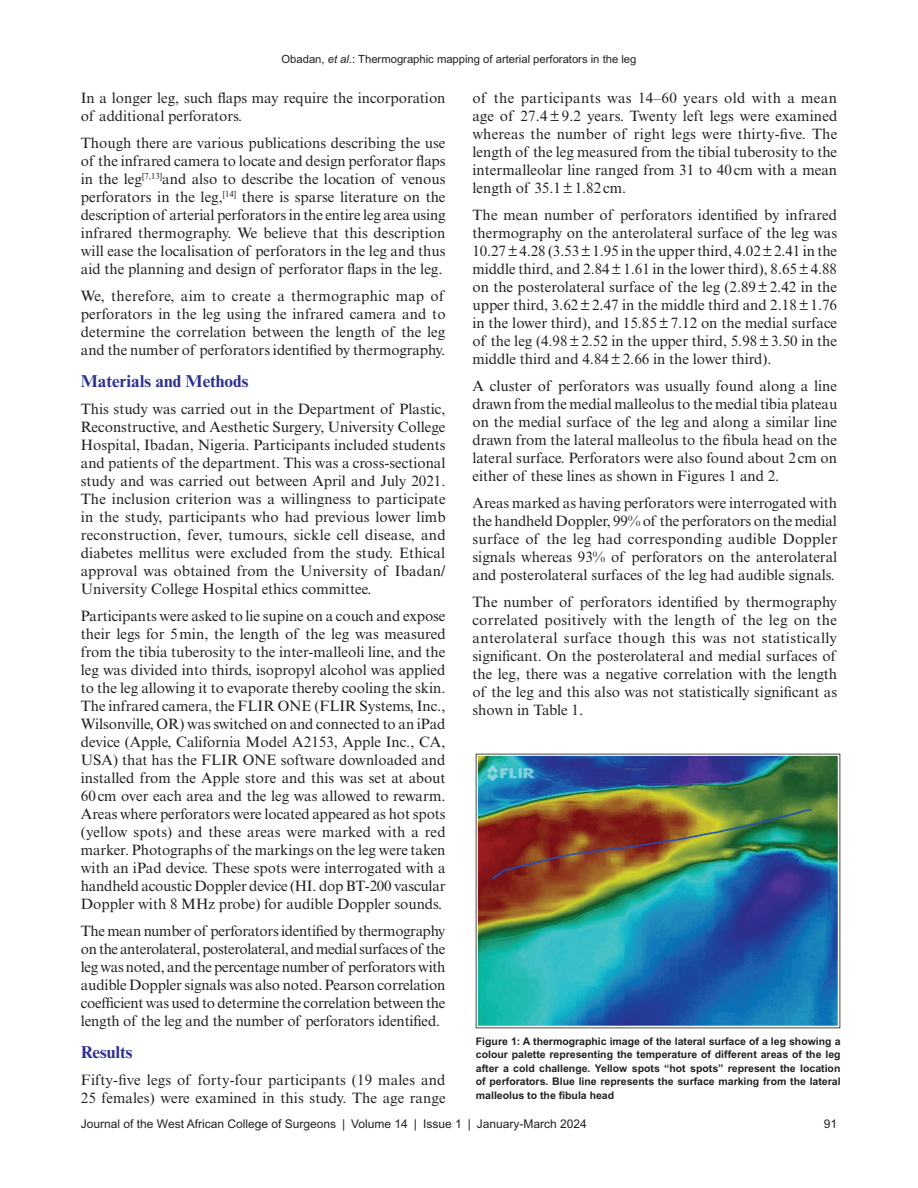
<style>
.page{position:relative;width:918px;height:1188px;background:#fff}
.page>*{position:absolute;margin:0;border:0;box-sizing:border-box;transform-origin:0 0}
.t1{font:700 17.25px "Times New Roman MT Std";color:#2e3092}
.t2{font:15px/18px "Times New Roman MT Std";color:#231f20;text-align:justify}
.t3{font:12px "Arial MT Std";color:#231f20}
.t4{font:11.25px "Arial MT Std";color:#231f20}
.t5{font:700 10.5px/13.5px "Arial MT Std";color:#231f20;text-align:justify}
.s1{font-style:italic}
</style>
<div class="page">
<img style="left:476px;top:754px;width:365px;height:274px">
<p class="t4" style="left:282px;top:52px;width:356px">Obadan, <span class="s1">et al.</span>: Thermographic mapping of arterial perforators in the leg</p>
<p class="t2" style="left:81px;top:89px;width:366px">In a longer leg, such flaps may require the incorporation of additional perforators.</p>
<p class="t2" style="left:81px;top:134px;width:366px">Though there are various publications describing the use of the infrared camera to locate and design perforator flaps in the leg<sup>[7,13]</sup>and also to describe the location of venous perforators in the leg,<sup>[14]</sup> there is sparse literature on the description of arterial perforators in the entire leg area using infrared thermography. We believe that this description will ease the localisation of perforators in the leg and thus aid the planning and design of perforator flaps in the leg.</p>
<p class="t2" style="left:81px;top:287px;width:366px">We, therefore, aim to create a thermographic map of perforators in the leg using the infrared camera and to determine the correlation between the length of the leg and the number of perforators identified by thermography.</p>
<p class="t1" style="left:81px;top:371px;width:169px">Materials and Methods</p>
<p class="t2" style="left:81px;top:400px;width:366px">This study was carried out in the Department of Plastic, Reconstructive, and Aesthetic Surgery, University College Hospital, Ibadan, Nigeria. Participants included students and patients of the department. This was a cross-sectional study and was carried out between April and July 2021.<br>The inclusion criterion was a willingness to participate in the study, participants who had previous lower limb reconstruction, fever, tumours, sickle cell disease, and diabetes mellitus were excluded from the study. Ethical approval was obtained from the University of Ibadan/ University College Hospital ethics committee.</p>
<p class="t2" style="left:81px;top:607px;width:366px">Participants were asked to lie supine on a couch and expose their legs for 5min, the length of the leg was measured from the tibia tuberosity to the inter-malleoli line, and the leg was divided into thirds, isopropyl alcohol was applied to the leg allowing it to evaporate thereby cooling the skin.<br>The infrared camera, the FLIR ONE (FLIR Systems, Inc., Wilsonville, OR) was switched on and connected to an iPad device (Apple, California Model A2153, Apple Inc., CA, USA) that has the FLIR ONE software downloaded and installed from the Apple store and this was set at about 60cm over each area and the leg was allowed to rewarm.<br>Areas where perforators were located appeared as hot spots (yellow spots) and these areas were marked with a red marker. Photographs of the markings on the leg were taken with an iPad device. These spots were interrogated with a handheld acoustic Doppler device (HI. dop BT-200 vascular Doppler with 8 MHz probe) for audible Doppler sounds.</p>
<p class="t2" style="left:81px;top:922px;width:366px">The mean number of perforators identified by thermography on the anterolateral, posterolateral, and medial surfaces of the leg was noted, and the percentage number of perforators with audible Doppler signals was also noted. Pearson correlation coefficient was used to determine the correlation between the length of the leg and the number of perforators identified.</p>
<p class="t1" style="left:81px;top:1042px;width:53px">Results</p>
<p class="t2" style="left:81px;top:1071px;width:366px">Fifty-five legs of forty-four participants (19 males and<br>25 females) were examined in this study. The age range</p>
<p class="t2" style="left:473px;top:89px;width:366px">of the participants was 14–60 years old with a mean age of 27.4±9.2 years. Twenty left legs were examined whereas the number of right legs were thirty-five. The length of the leg measured from the tibial tuberosity to the intermalleolar line ranged from 31 to 40 cm with a mean length of 35.1±1.82cm.</p>
<p class="t2" style="left:472px;top:206px;width:366px">The mean number of perforators identified by infrared thermography on the anterolateral surface of the leg was 10.27±4.28 (3.53±1.95 in the upper third, 4.02±2.41 in the middle third, and 2.84±1.61 in the lower third), 8.65±4.88 on the posterolateral surface of the leg (2.89±2.42 in the upper third, 3.62±2.47 in the middle third and 2.18±1.76 in the lower third), and 15.85±7.12 on the medial surface of the leg (4.98±2.52 in the upper third, 5.98±3.50 in the middle third and 4.84±2.66 in the lower third).</p>
<p class="t2" style="left:473px;top:377px;width:366px">A cluster of perforators was usually found along a line drawn from the medial malleolus to the medial tibia plateau on the medial surface of the leg and along a similar line drawn from the lateral malleolus to the fibula head on the lateral surface. Perforators were also found about 2 cm on either of these lines as shown in Figures 1 and 2.</p>
<p class="t2" style="left:473px;top:494px;width:366px">Areas marked as having perforators were interrogated with the handheld Doppler, 99% of the perforators on the medial surface of the leg had corresponding audible Doppler signals whereas 93% of perforators on the anterolateral and posterolateral surfaces of the leg had audible signals.</p>
<p class="t2" style="left:473px;top:593px;width:366px">The number of perforators identified by thermography correlated positively with the length of the leg on the anterolateral surface though this was not statistically significant. On the posterolateral and medial surfaces of the leg, there was a negative correlation with the length of the leg and this also was not statistically significant as shown in Table 1.</p>
<p class="t5" style="left:476px;top:1034px;width:366px">Figure 1: A thermographic image of the lateral surface of a leg showing a colour palette representing the temperature of different areas of the leg after a cold challenge. Yellow spots “hot spots” represent the location of perforators. Blue line represents the surface marking from the lateral malleolus to the fibula head</p>
<p class="t3" style="left:81px;top:1117px;width:508px">Journal of the West African College of Surgeons | Volume 14 | Issue 1 | January-March 2024</p>
<p class="t3" style="left:824px;top:1117px;width:15px">91</p>
</div>
